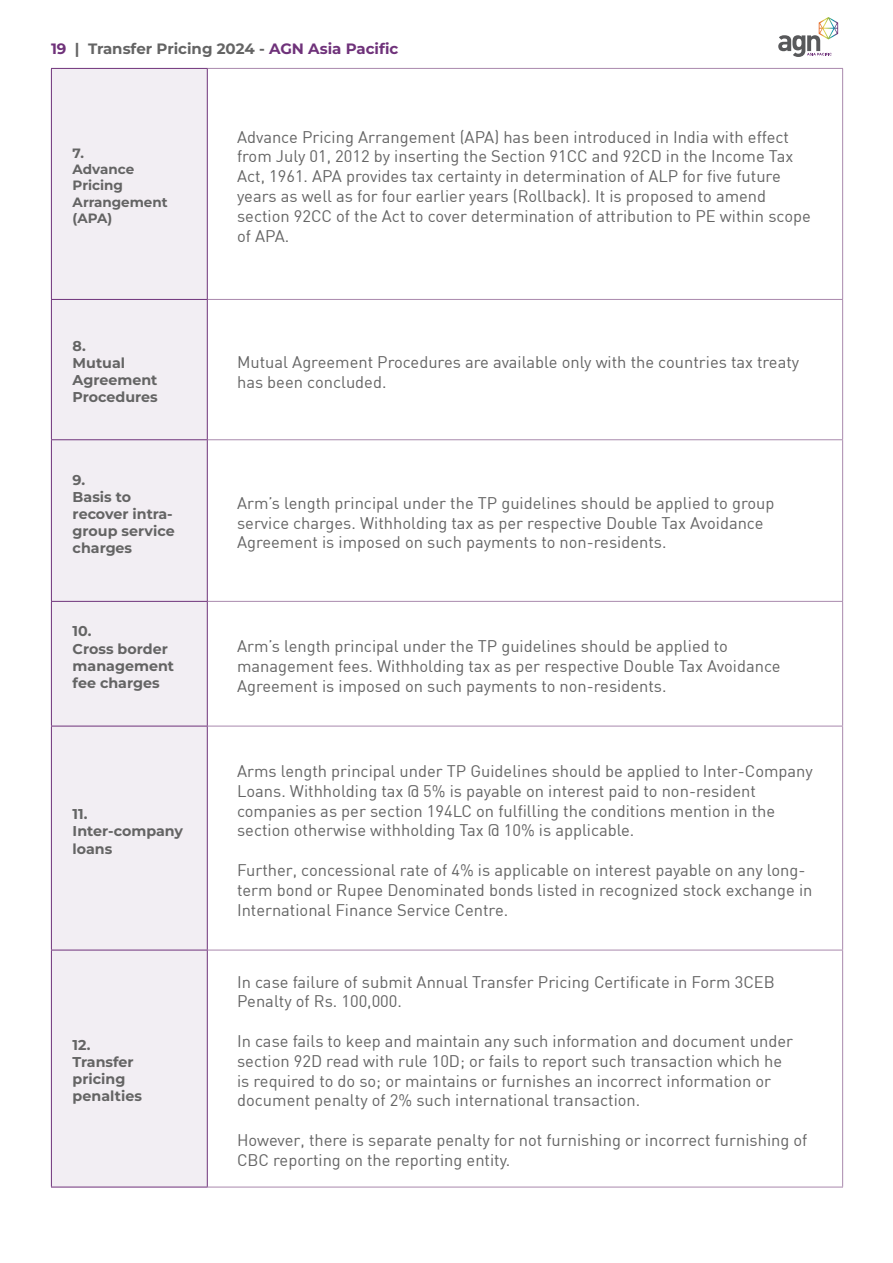
<style>
.page{position:relative;width:893px;height:1263px;background:#fff}
.page>*{position:absolute;margin:0;border:0;box-sizing:border-box;transform-origin:0 0}
.t1{font:16.5px/19.8px "DIN";color:#646464}
.t2{font:700 15px "Montserrat";color:#646464}
.t3{font:700 14.25px/17.1px "Montserrat";color:#646464}
.t4{font:700 13.5px/16.2px "Montserrat";color:#646464}
.s1{color:#6f327a}
</style>
<div class="page">
<svg style="left:778px;top:17px;width:60px;height:40px"></svg>
<div style="left:52px;top:69px;width:155px;height:1118px;background:#f2eef3"></div>
<hr style="left:208px;top:68px;width:635px;height:1px;background:#a989ad">
<hr style="left:842px;top:69px;width:1px;height:230px;background:#a989ad">
<hr style="left:208px;top:299px;width:635px;height:1px;background:#a989ad">
<hr style="left:842px;top:300px;width:1px;height:139px;background:#a989ad">
<hr style="left:208px;top:439px;width:635px;height:1px;background:#a989ad">
<hr style="left:842px;top:440px;width:1px;height:161px;background:#a989ad">
<hr style="left:208px;top:601px;width:635px;height:1px;background:#a989ad">
<hr style="left:842px;top:602px;width:1px;height:124px;background:#a989ad">
<hr style="left:208px;top:726px;width:635px;height:1px;background:#a989ad">
<hr style="left:842px;top:726px;width:1px;height:224px;background:#a989ad">
<hr style="left:208px;top:950px;width:635px;height:1px;background:#a989ad">
<hr style="left:842px;top:950px;width:1px;height:237px;background:#a989ad">
<hr style="left:208px;top:1187px;width:635px;height:1px;background:#a989ad">
<hr style="left:51px;top:68px;width:157px;height:1px;background:#6f327a">
<hr style="left:51px;top:69px;width:1px;height:230px;background:#6f327a">
<hr style="left:207px;top:69px;width:1px;height:230px;background:#6f327a">
<hr style="left:51px;top:299px;width:157px;height:1px;background:#6f327a">
<hr style="left:51px;top:300px;width:1px;height:139px;background:#6f327a">
<hr style="left:207px;top:300px;width:1px;height:139px;background:#6f327a">
<hr style="left:51px;top:439px;width:157px;height:1px;background:#6f327a">
<hr style="left:51px;top:440px;width:1px;height:161px;background:#6f327a">
<hr style="left:207px;top:440px;width:1px;height:161px;background:#6f327a">
<hr style="left:51px;top:601px;width:157px;height:1px;background:#6f327a">
<hr style="left:51px;top:602px;width:1px;height:124px;background:#6f327a">
<hr style="left:207px;top:602px;width:1px;height:124px;background:#6f327a">
<hr style="left:51px;top:726px;width:157px;height:1px;background:#6f327a">
<hr style="left:51px;top:726px;width:1px;height:224px;background:#6f327a">
<hr style="left:207px;top:726px;width:1px;height:224px;background:#6f327a">
<hr style="left:51px;top:950px;width:157px;height:1px;background:#6f327a">
<hr style="left:51px;top:950px;width:1px;height:237px;background:#6f327a">
<hr style="left:207px;top:950px;width:1px;height:237px;background:#6f327a">
<hr style="left:51px;top:1187px;width:157px;height:1px;background:#6f327a">
<p class="t2" style="left:51px;top:39px;width:349px"><span class="s1">19</span> | Transfer Pricing 2024 - <span class="s1">AGN Asia Pacific</span></p>
<p class="t4" style="left:73px;top:145px;width:97px">7.<br>Advance<br>Pricing<br>Arrangement (APA)</p>
<p class="t3" style="left:73px;top:337px;width:87px">8.<br>Mutual<br>Agreement<br>Procedures</p>
<p class="t3" style="left:73px;top:471px;width:104px">9.<br>Basis to recover intra&shy;group service charges</p>
<p class="t3" style="left:73px;top:622px;width:103px">10.<br>Cross border management fee charges</p>
<p class="t3" style="left:73px;top:805px;width:112px">11.<br>Inter-company loans</p>
<p class="t3" style="left:73px;top:1036px;width:71px">12.<br>Transfer pricing penalties</p>
<p class="t1" style="left:237px;top:126px;width:575px">Advance Pricing Arrangement (APA) has been introduced in India with effect from July 01, 2012 by inserting the Section 91CC and 92CD in the Income Tax Act, 1961. APA provides tax certainty in determination of ALP for five future years as well as for four earlier years (Rollback). It is proposed to amend section 92CC of the Act to cover determination of attribution to PE within scope of APA.</p>
<p class="t1" style="left:237px;top:352px;width:564px">Mutual Agreement Procedures are available only with the countries tax treaty has been concluded.</p>
<p class="t1" style="left:237px;top:493px;width:539px">Arm’s length principal under the TP guidelines should be applied to group service charges. Withholding tax as per respective Double Tax Avoidance<br>Agreement is imposed on such payments to non-residents.</p>
<p class="t1" style="left:237px;top:636px;width:545px">Arm’s length principal under the TP guidelines should be applied to management fees. Withholding tax as per respective Double Tax Avoidance<br>Agreement is imposed on such payments to non-residents.</p>
<p class="t1" style="left:237px;top:761px;width:577px">Arms length principal under TP Guidelines should be applied to Inter-Company Loans. Withholding tax @ 5% is payable on interest paid to non-resident companies as per section 194LC on fulfilling the conditions mention in the section otherwise withholding Tax @ 10% is applicable.</p>
<p class="t1" style="left:237px;top:860px;width:577px">Further, concessional rate of 4% is applicable on interest payable on any long&shy;term bond or Rupee Denominated bonds listed in recognized stock exchange in<br>International Finance Service Centre.</p>
<p class="t1" style="left:237px;top:971px;width:539px">In case failure of submit Annual Transfer Pricing Certificate in Form 3CEB<br>Penalty of Rs. 100,000.</p>
<p class="t1" style="left:237px;top:1031px;width:557px">In case fails to keep and maintain any such information and document under section 92D read with rule 10D; or fails to report such transaction which he is required to do so; or maintains or furnishes an incorrect information or document penalty of 2% such international transaction.</p>
<p class="t1" style="left:237px;top:1130px;width:572px">However, there is separate penalty for not furnishing or incorrect furnishing of<br>CBC reporting on the reporting entity.</p>
</div>
